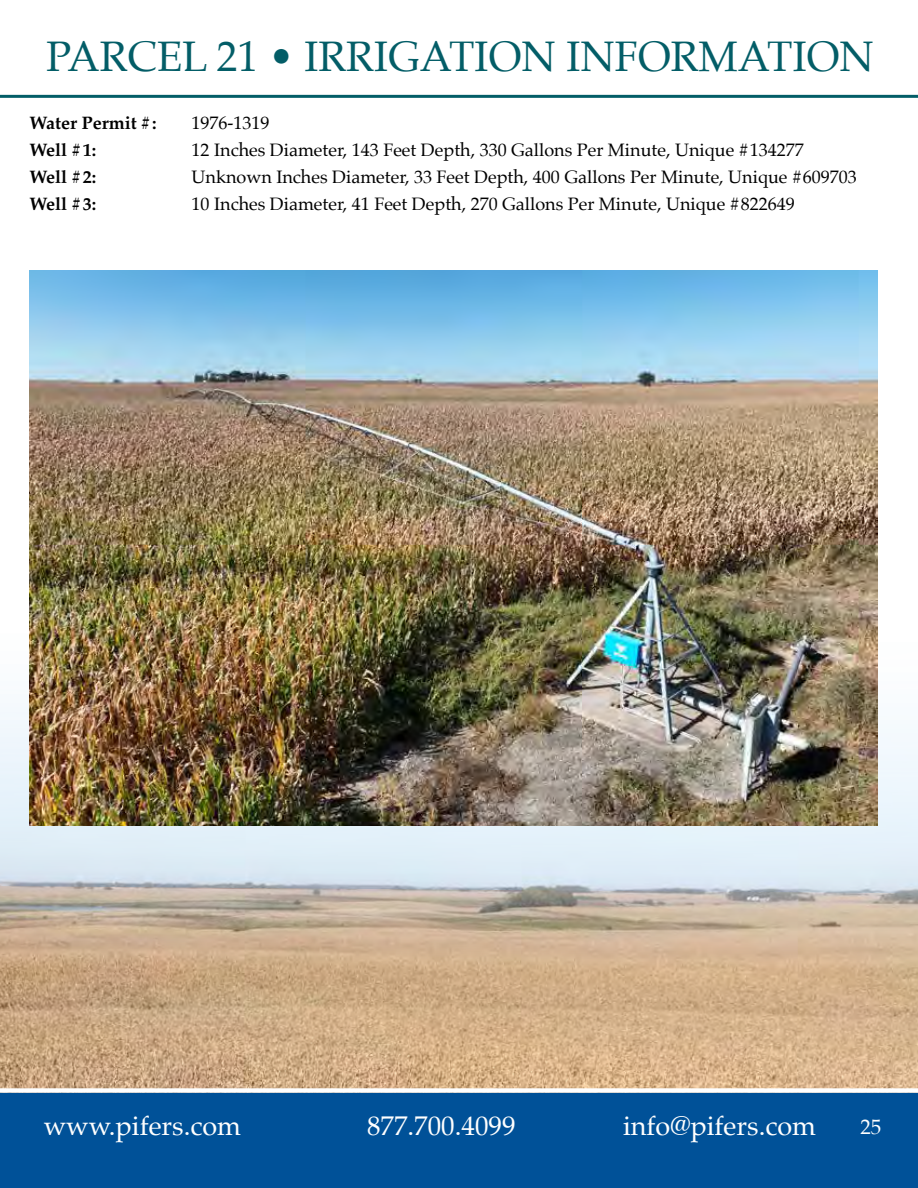
<style>
.page{position:relative;width:918px;height:1188px;background:#fff}
.page>*{position:absolute;margin:0;border:0;box-sizing:border-box;transform-origin:0 0}
.t1{font:42.75px "Palatino";color:#035d67}
.t2{font:27px "Palatino";color:#fff}
.t3{font:21px "Palatino";color:#fff}
.t4{font:18px "Palatino";color:#000}
.t5{font:700 18px "Palatino";color:#000}
</style>
<div class="page">
<div style="left:0;top:1093px;width:918px;height:95px;background:#005198"></div>
<hr style="left:0;top:95px;width:918px;height:3px;background:#035d67">
<img style="left:0;top:610px;width:918px;height:478px">
<img style="left:30px;top:270px;width:848px;height:555px">
<h1 class="t1" style="left:46px;top:21px;width:829px">PARCEL 21 • IRRIGATION INFORMATION</h1>
<p class="t5" style="left:30px;top:108px;width:129px">Water Permit #:</p>
<p class="t4" style="left:192px;top:108px;width:79px">1976-1319</p>
<p class="t5" style="left:30px;top:135px;width:68px">Well #1:</p>
<p class="t4" style="left:192px;top:135px;width:614px">12 Inches Diameter, 143 Feet Depth, 330 Gallons Per Minute, Unique #134277</p>
<p class="t5" style="left:30px;top:162px;width:68px">Well #2:</p>
<p class="t4" style="left:192px;top:162px;width:667px">Unknown Inches Diameter, 33 Feet Depth, 400 Gallons Per Minute, Unique #609703</p>
<p class="t5" style="left:30px;top:189px;width:68px">Well #3:</p>
<p class="t4" style="left:192px;top:189px;width:605px">10 Inches Diameter, 41 Feet Depth, 270 Gallons Per Minute, Unique #822649</p>
<h2 class="t2" style="left:44px;top:1104px;width:199px">www.pifers.com</h2>
<h2 class="t2" style="left:367px;top:1104px;width:150px">877.700.4099</h2>
<h2 class="t2" style="left:623px;top:1104px;width:194px">info@pifers.com</h2>
<p class="t3" style="left:860px;top:1109px;width:22px">25</p>
</div>
